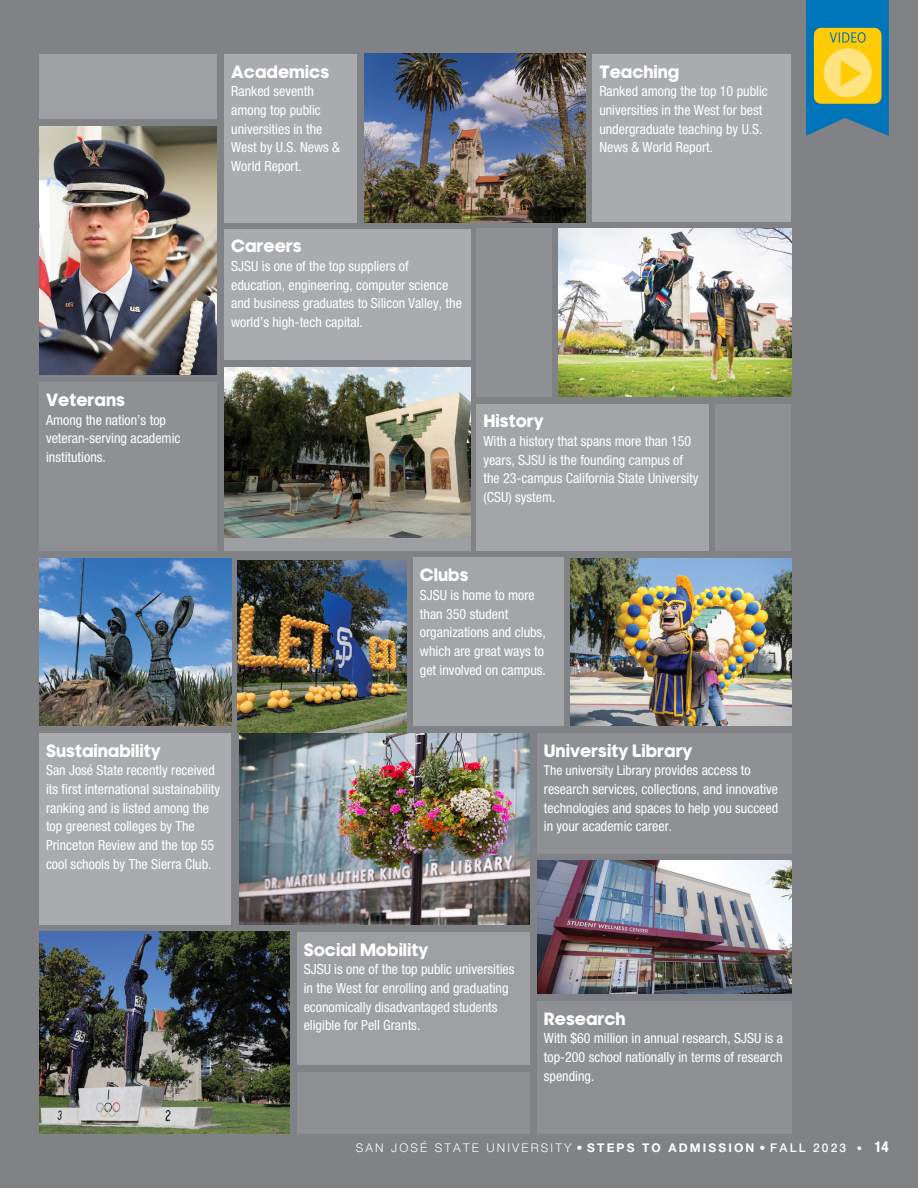
<style>
.page{position:relative;width:918px;height:1188px;background:#808285}
.page>*{position:absolute;margin:0;border:0;box-sizing:border-box;transform-origin:0 0}
.t1{font:700 16.95px "SJSU Pride D";color:#fff}
.t2{font:condensed 13.95px/18.6px "Helvetica Neue LT Pro";color:#fff}
.t3{font:condensed 13.5px "Helvetica Neue LT Pro";color:#fff}
.t4{font:300 12px "Helvetica Neue LT Pro";color:#fff}
.s1{font-size:13.95px}
.s2{font-weight:700}
.s3{font-weight:500}
.s4{font-size:10.5px}
.s5{font-weight:700;font-stretch:condensed;font-size:15px}
</style>
<div class="page">
<div style="left:39px;top:54px;width:178px;height:65px;background:#9d9fa2"></div>
<div style="left:224px;top:54px;width:133px;height:168px;background:#a9abae"></div>
<img style="left:365px;top:54px;width:220px;height:168px">
<img style="left:559px;top:229px;width:232px;height:167px">
<div style="left:224px;top:367px;width:247px;height:184px;background:#9d9fa2"></div>
<img style="left:224px;top:367px;width:247px;height:171px">
<img style="left:39px;top:126px;width:178px;height:249px">
<div style="left:477px;top:404px;width:232px;height:147px;background:#a3a5a8"></div>
<img style="left:39px;top:558px;width:192px;height:168px">
<img style="left:571px;top:558px;width:220px;height:168px">
<img style="left:240px;top:733px;width:289px;height:191px">
<img style="left:39px;top:932px;width:250px;height:202px">
<div style="left:297px;top:932px;width:232px;height:133px;background:#9d9fa2"></div>
<div style="left:39px;top:733px;width:192px;height:191px;background:#a9abae"></div>
<div style="left:39px;top:382px;width:178px;height:169px;background:#8e9093"></div>
<div style="left:537px;top:733px;width:254px;height:120px;background:#8e9093"></div>
<div style="left:297px;top:1072px;width:232px;height:62px;background:#8e9093"></div>
<div style="left:477px;top:229px;width:75px;height:168px;background:#8e9093"></div>
<div style="left:716px;top:404px;width:75px;height:147px;background:#8e9093"></div>
<img style="left:238px;top:560px;width:168px;height:172px">
<div style="left:593px;top:54px;width:198px;height:167px;background:#a9abae"></div>
<div style="left:537px;top:1001px;width:254px;height:133px;background:#8e9093"></div>
<div style="left:224px;top:229px;width:247px;height:131px;background:#a9abae"></div>
<div style="left:413px;top:558px;width:151px;height:168px;background:#a3a5a8"></div>
<img style="left:537px;top:861px;width:254px;height:132px">
<svg style="left:806px;top:0;width:83px;height:136px;background:#799e77"></svg>
<p class="t1" style="left:46px;top:389px;width:80px">Veterans</p>
<p class="t2" style="left:46px;top:410px;width:136px">Among the nation’s top veteran-serving academic institutions.</p>
<p class="t1" style="left:231px;top:61px;width:99px">Academics</p>
<p class="t2" style="left:231px;top:82px;width:110px">Ranked seventh among top public universities in the<br>West by U.S. News &amp;<br>World Report.</p>
<p class="t1" style="left:231px;top:236px;width:72px">Careers</p>
<p class="t2" style="left:231px;top:257px;width:232px">SJSU is one of the top suppliers of education, engineering, computer science and business graduates to Silicon Valley, the world’s high-tech capital.</p>
<p class="t1" style="left:599px;top:61px;width:82px">Teaching</p>
<p class="t2" style="left:599px;top:82px;width:170px">Ranked among the top 10 public universities in the West for best undergraduate teaching by U.S.<br>News &amp; World Report.</p>
<p class="t1" style="left:483px;top:411px;width:62px">History</p>
<p class="t2" style="left:483px;top:432px;width:217px">With a history that spans more than 150 years, SJSU is the founding campus of the 23-campus California State University (CSU) system.</p>
<p class="t1" style="left:420px;top:565px;width:50px">Clubs</p>
<p class="t2" style="left:420px;top:586px;width:127px">SJSU is home to more than 350 student organizations and clubs, which are great ways to get involved on campus.</p>
<p class="t1" style="left:46px;top:740px;width:116px">Sustainability</p>
<p class="t2" style="left:46px;top:761px;width:176px">San José State recently received its first international sustainability ranking and is listed among the top greenest colleges by The<br>Princeton Review and the top 55 cool schools by The Sierra Club.</p>
<p class="t1" style="left:544px;top:740px;width:150px">University Library</p>
<p class="t3" style="left:544px;top:763px;width:208px">The university Library <span class="s1">provides access to</span></p>
<p class="t2" style="left:544px;top:780px;width:236px;text-align:justify">research services, collections, and innovative technologies and spaces to help you succeed in your academic career.</p>
<p class="t1" style="left:304px;top:939px;width:126px">Social Mobility</p>
<p class="t2" style="left:304px;top:960px;width:212px">SJSU is one of the top public universities in the West for enrolling and graduating economically disadvantaged students eligible for Pell Grants.</p>
<p class="t1" style="left:544px;top:1008px;width:83px">Research</p>
<p class="t2" style="left:544px;top:1029px;width:240px;text-align:justify">With $60 million in annual research, SJSU is a top-200 school nationally in terms of research spending.</p>
<p class="t4" style="left:356px;top:1140px;width:535px">S A N J O S É S T A T E U N I V E R S I T Y • <span class="s2">S T E P S T O A D M I S S I O N</span> • <span class="s3">F A L L 2 0 2 3</span> <span class="s4">•</span> <span class="s5">14</span></p>
</div>
